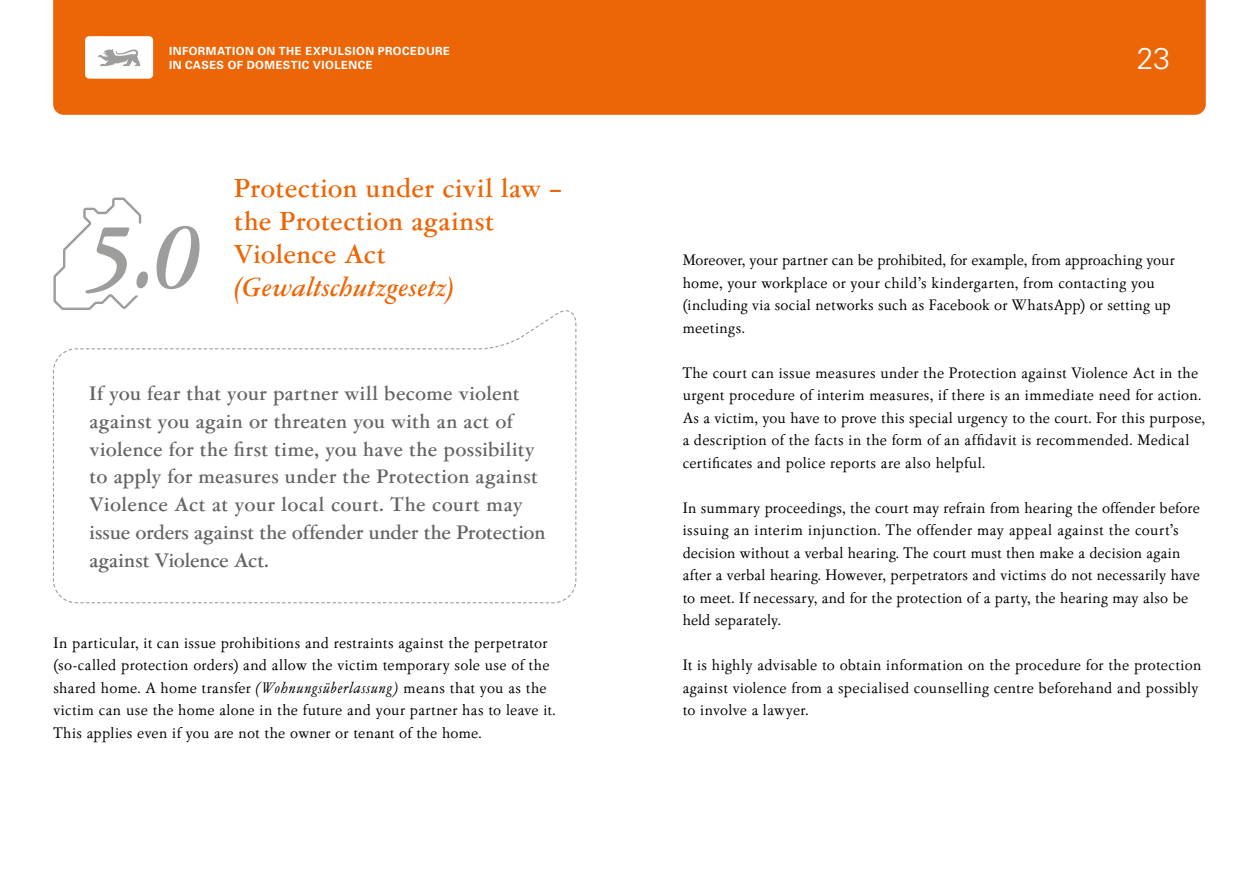
<style>
.page{position:relative;width:1259px;height:893px;background:#fff}
.page>*{position:absolute;margin:0;border:0;box-sizing:border-box;transform-origin:0 0}
.t1{font:italic 500 105px "Garamont Amst SB";color:#9d9d9c}
.t2{font:300 30px "Univers";color:#fff}
.t3{font:500 27px/33px "Garamont Amst SB";letter-spacing:.02em;color:#ec6608}
.t4{font:italic 500 27px "Garamont Amst SB";letter-spacing:.025em;color:#ec6608}
.t5{font:500 20.25px/27.8px "Garamont Amst SB";letter-spacing:.015em;color:#646363}
.t6{font:15.75px/22.5px "Garamont Amst SB";letter-spacing:.02em;color:#000}
.t7{font:700 11.25px/14.2px "Univers";letter-spacing:.04em;color:#fff}
.s1{font-style:italic}
</style>
<div class="page">
<svg style="left:53px;top:198px;width:88px;height:112px"></svg>
<svg style="left:52px;top:312px;width:525px;height:292px"></svg>
<div style="left:53px;top:0;width:1152px;height:115px;background:#ec6608"></div>
<div style="left:85px;top:36px;width:68px;height:43px;background:#fff;border-radius:4px"></div>
<svg style="left:98px;top:49px;width:42px;height:17px"></svg>
<p class="t7" style="left:169px;top:44px;width:283px">INFORMATION ON THE EXPULSION PROCEDURE<br>IN CASES OF DOMESTIC VIOLENCE</p>
<h2 class="t2" style="left:1136px;top:41px;width:35px">23</h2>
<h2 class="t1" style="left:87px;top:196px;width:117px">5.0</h2>
<h2 class="t3" style="left:234px;top:172px;width:329px">Protection under civil law – the Protection against<br>Violence Act</h2>
<h2 class="t4" style="left:234px;top:272px;width:221px">(Gewaltschutzgesetz)</h2>
<p class="t5" style="left:90px;top:380px;width:457px">If you fear that your partner will become violent against you again or threaten you with an act of violence for the first time, you have the possibility to apply for measures under the Protection against Violence Act at your local court. The court may issue orders against the offender under the Protection against Violence Act.</p>
<p class="t6" style="left:53px;top:632px;width:504px">In particular, it can issue prohibitions and restraints against the perpetrator (so-called protection orders) and allow the victim temporary sole use of the shared home. A home transfer <span class="s1">(Wohnungsüberlassung)</span> means that you as the victim can use the home alone in the future and your partner has to leave it.<br>This applies even if you are not the owner or tenant of the home.</p>
<p class="t6" style="left:682px;top:249px;width:493px">Moreover, your partner can be prohibited, for example, from approaching your home, your workplace or your child’s kindergarten, from contacting you (including via social networks such as Facebook or WhatsApp) or setting up meetings.</p>
<p class="t6" style="left:682px;top:362px;width:524px">The court can issue measures under the Protection against Violence Act in the urgent procedure of interim measures, if there is an immediate need for action.<br>As a victim, you have to prove this special urgency to the court. For this purpose, a description of the facts in the form of an affidavit is recommended. Medical certificates and police reports are also helpful.</p>
<p class="t6" style="left:682px;top:497px;width:519px">In summary proceedings, the court may refrain from hearing the offender before issuing an interim injunction. The offender may appeal against the court’s decision without a verbal hearing. The court must then make a decision again after a verbal hearing. However, perpetrators and victims do not necessarily have to meet. If necessary, and for the protection of a party, the hearing may also be held separately.</p>
<p class="t6" style="left:682px;top:654px;width:520px">It is highly advisable to obtain information on the procedure for the protection against violence from a specialised counselling centre beforehand and possibly to involve a lawyer.</p>
</div>
